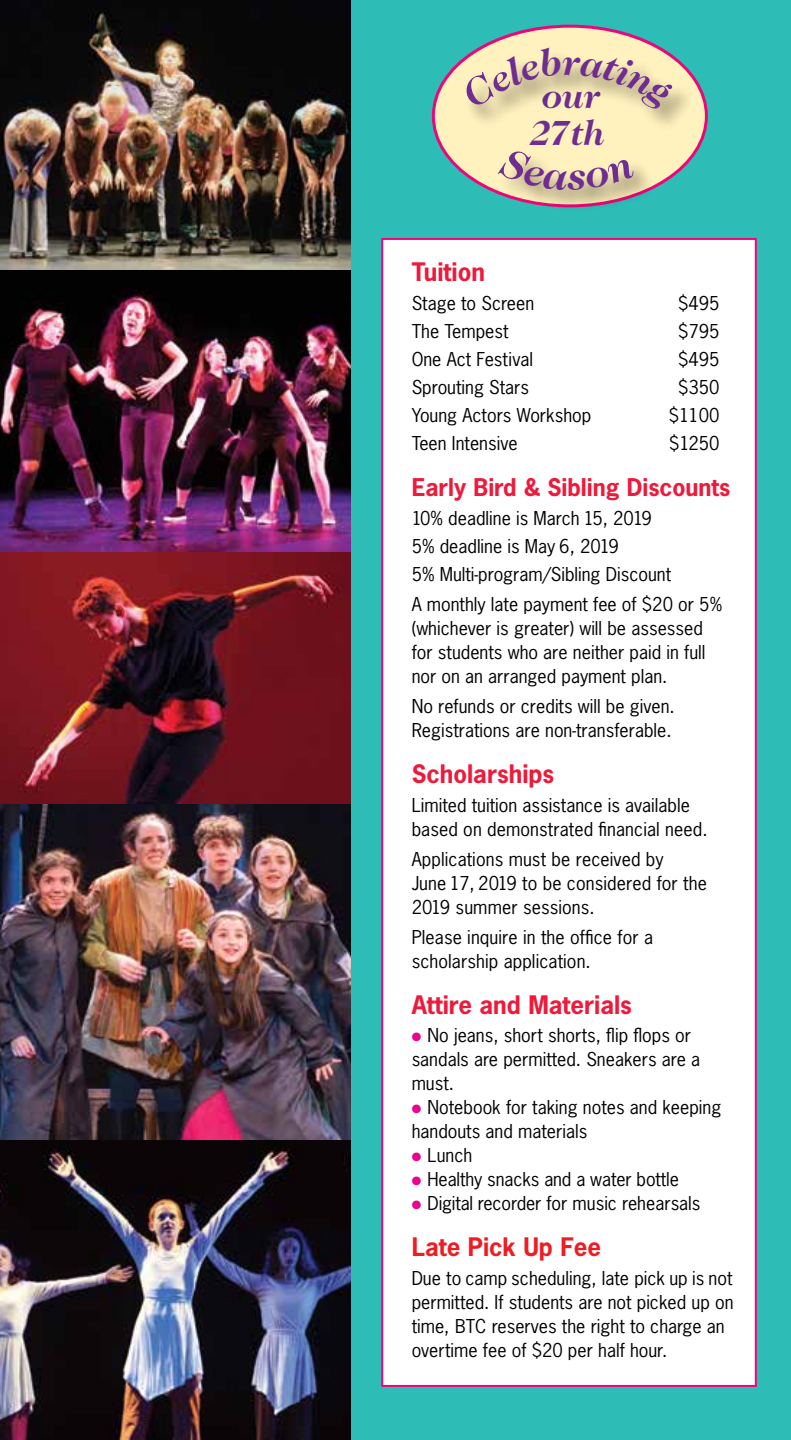
<style>
.page{position:relative;width:791px;height:1440px;background:#fff}
.page>*{position:absolute;margin:0;border:0;box-sizing:border-box;transform-origin:0 0}
.t1{font:italic 700 35.4px/36.4px "Caslon Two Twenty Four";color:#6f2c91;text-align:center}
.t2{font:700 24px "News Gothic";color:#ed1a3b}
.t3{font:700 24px "News Gothic";color:#ed1d24}
.t4{font:700 23px "News Gothic";color:#ed1a3b}
.t5{font:18px/24px "News Gothic";color:#000}
.s1{color:#ec008c}
</style>
<div class="page">
<div style="left:343px;top:0;width:448px;height:1440px;background:#2dbcb6"></div>
<div style="left:382px;top:239px;width:374px;height:1147px;background:#fff"></div>
<div style="left:381px;top:238px;width:376px;height:1149px;border:2px solid #ed0677"></div>
<img style="left:0;top:0;width:351px;height:1440px">
<div style="left:433px;top:26px;width:273px;height:180px;background:#fff2be;border-radius:50%"></div>
<div style="left:465px;top:48px;width:230px;height:84px;background:#000;opacity:.5"></div>
<div style="left:498px;top:151px;width:159px;height:62px;background:#000;opacity:.5"></div>
<svg style="left:460px;top:47px;width:213px;height:65px"></svg>
<svg style="left:498px;top:151px;width:137px;height:39px"></svg>
<h1 class="t1" style="left:529px;top:77px;width:76px">our<br>27th</h1>
<h2 class="t2" style="left:412px;top:256px;width:75px">Tuition</h2>
<p class="t5" style="left:412px;top:291px;width:124px">Stage to Screen</p>
<p class="t5" style="left:678px;top:291px;width:43px">$495</p>
<p class="t5" style="left:412px;top:319px;width:98px">The Tempest</p>
<p class="t5" style="left:678px;top:319px;width:43px">$795</p>
<p class="t5" style="left:412px;top:347px;width:123px">One Act Festival</p>
<p class="t5" style="left:678px;top:347px;width:43px">$495</p>
<p class="t5" style="left:412px;top:375px;width:119px">Sprouting Stars</p>
<p class="t5" style="left:678px;top:375px;width:43px">$350</p>
<p class="t5" style="left:412px;top:403px;width:181px">Young Actors Workshop</p>
<p class="t5" style="left:669px;top:403px;width:52px">$1100</p>
<p class="t5" style="left:412px;top:431px;width:107px">Teen Intensive</p>
<p class="t5" style="left:669px;top:431px;width:52px">$1250</p>
<p class="t4" style="left:412px;top:472px;width:320px">Early Bird &amp; Sibling Discounts</p>
<p class="t5" style="left:412px;top:504px;width:261px;line-height:28px">10% deadline is March 15, 2019<br>5% deadline is May 6, 2019<br>5% Multi-program/Sibling Discount</p>
<p class="t5" style="left:412px;top:592px;width:312px">A monthly late payment fee of $20 or 5% (whichever is greater) will be assessed for students who are neither paid in full nor on an arranged payment plan.</p>
<p class="t5" style="left:412px;top:694px;width:265px">No refunds or credits will be given.<br>Registrations are non-transferable.</p>
<h2 class="t2" style="left:412px;top:758px;width:144px">Scholarships</h2>
<p class="t5" style="left:412px;top:793px;width:297px">Limited tuition assistance is available based on demonstrated financial need.</p>
<p class="t5" style="left:412px;top:847px;width:297px">Applications must be received by<br>June 17, 2019 to be considered for the<br>2019 summer sessions.</p>
<p class="t5" style="left:412px;top:925px;width:243px">Please inquire in the office for a scholarship application.</p>
<h2 class="t2" style="left:412px;top:989px;width:222px">Attire and Materials</h2>
<p class="t5" style="left:412px;top:1023px;width:290px"><span class="s1">●</span> No jeans, short shorts, flip flops or sandals are permitted. Sneakers are a must.</p>
<p class="t5" style="left:412px;top:1095px;width:311px"><span class="s1">●</span> Notebook for taking notes and keeping handouts and materials</p>
<p class="t5" style="left:412px;top:1143px;width:62px"><span class="s1">●</span> Lunch</p>
<p class="t5" style="left:412px;top:1167px;width:269px"><span class="s1">●</span> Healthy snacks and a water bottle</p>
<p class="t5" style="left:412px;top:1191px;width:290px"><span class="s1">●</span> Digital recorder for music rehearsals</p>
<h2 class="t3" style="left:412px;top:1231px;width:191px">Late Pick Up Fee</h2>
<p class="t5" style="left:412px;top:1266px;width:323px">Due to camp scheduling, late pick up is not permitted. If students are not picked up on time, BTC reserves the right to charge an overtime fee of $20 per half hour.</p>
</div>
